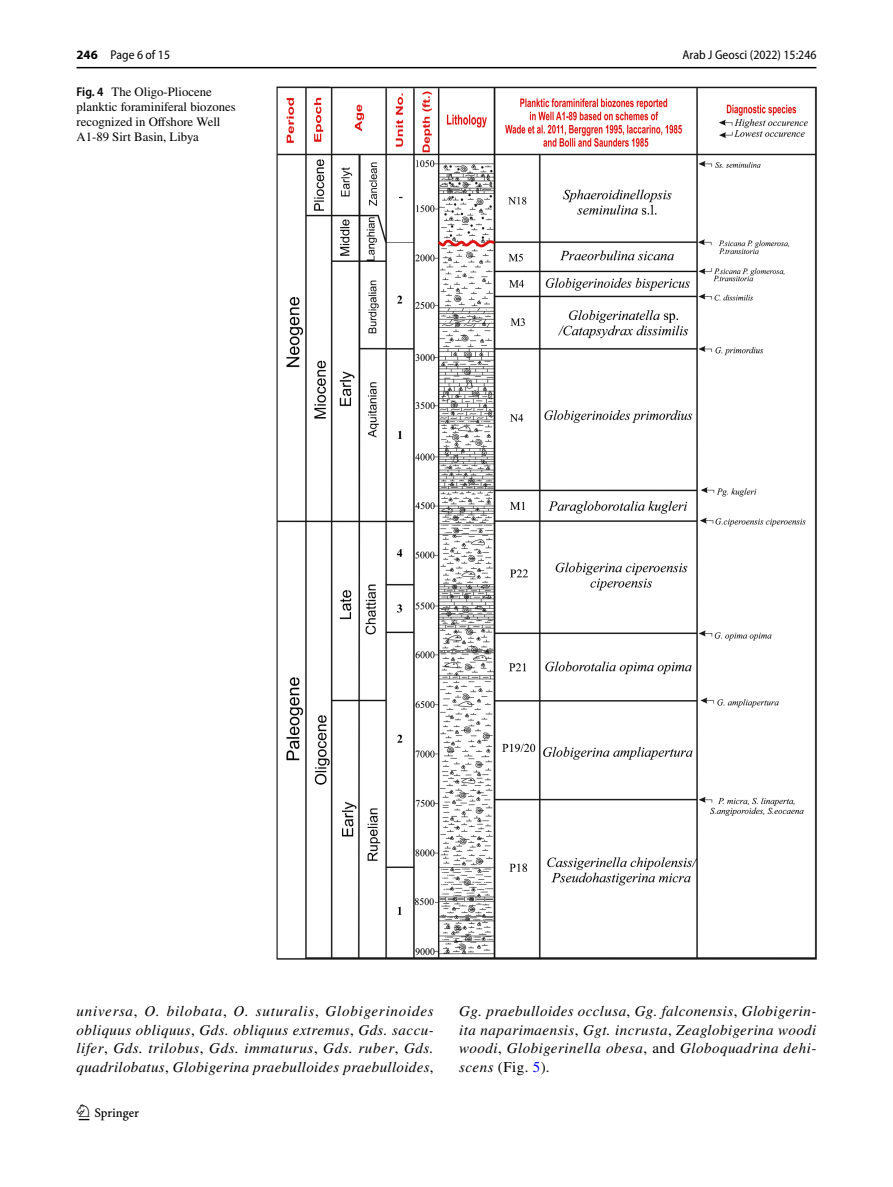
<style>
.page{position:relative;width:893px;height:1187px;background:#fff}
.page>*{position:absolute;margin:0;border:0;box-sizing:border-box;transform-origin:0 0}
.t1{font:22.5px "Springnew Regular 2";color:#000}
.t2{font:italic 15px/18.8px "STIX";letter-spacing:.02em;color:#000;text-align:justify}
.t3{font:12.75px/15px "STIX";color:#000}
.t4{font:semi-condensed 12.75px "Myriad Pro";color:#000}
.s1{font-weight:700;font-stretch:normal}
.s2{font-family:"Myriad Pro";font-weight:600;font-stretch:semi-condensed}
.s3{font-style:normal}
.s4{font-style:normal;color:#00f}
</style>
<div class="page">
<hr style="left:77px;top:67px;width:739px;height:1px;background:#000">
<img style="left:276px;top:87px;width:540px;height:872px">
<p class="t4" style="left:77px;top:48px;width:95px"><span class="s1">246</span> Page 6 of 15</p>
<p class="t3" style="left:77px;top:85px;width:161px"><span class="s2">Fig. 4</span> The Oligo-Pliocene planktic foraminiferal biozones recognized in Offshore Well<br>A1-89 Sirt Basin, Libya</p>
<p class="t4" style="left:682px;top:48px;width:135px">Arab J Geosci (2022) 15:246</p>
<p class="t2" style="left:77px;top:1000px;width:359px">universa<span class="s3">,</span> O. bilobata<span class="s3">,</span> O. suturalis<span class="s3">,</span> Globigerinoides obliquus obliquus<span class="s3">,</span> Gds. obliquus extremus<span class="s3">,</span> Gds. saccu&shy;lifer<span class="s3">,</span> Gds. trilobus<span class="s3">,</span> Gds. immaturus<span class="s3">,</span> Gds. ruber<span class="s3">,</span> Gds. quadrilobatus<span class="s3">,</span> Globigerina praebulloides praebulloides<span class="s3">,</span></p>
<p class="t2" style="left:459px;top:1000px;width:359px">Gg. praebulloides occlusa<span class="s3">,</span> Gg. falconensis<span class="s3">,</span> Globigerin&shy;ita naparimaensis<span class="s3">,</span> Ggt. incrusta<span class="s3">,</span> Zeaglobigerina woodi woodi<span class="s3">,</span> Globigerinella obesa<span class="s3">, and</span> Globoquadrina dehi&shy;scens <span class="s3">(Fig.</span> <span class="s4">5</span><span class="s3">)</span>.</p>
<h1 class="t1" style="left:79px;top:1104px;width:62px">1 3</h1>
</div>
